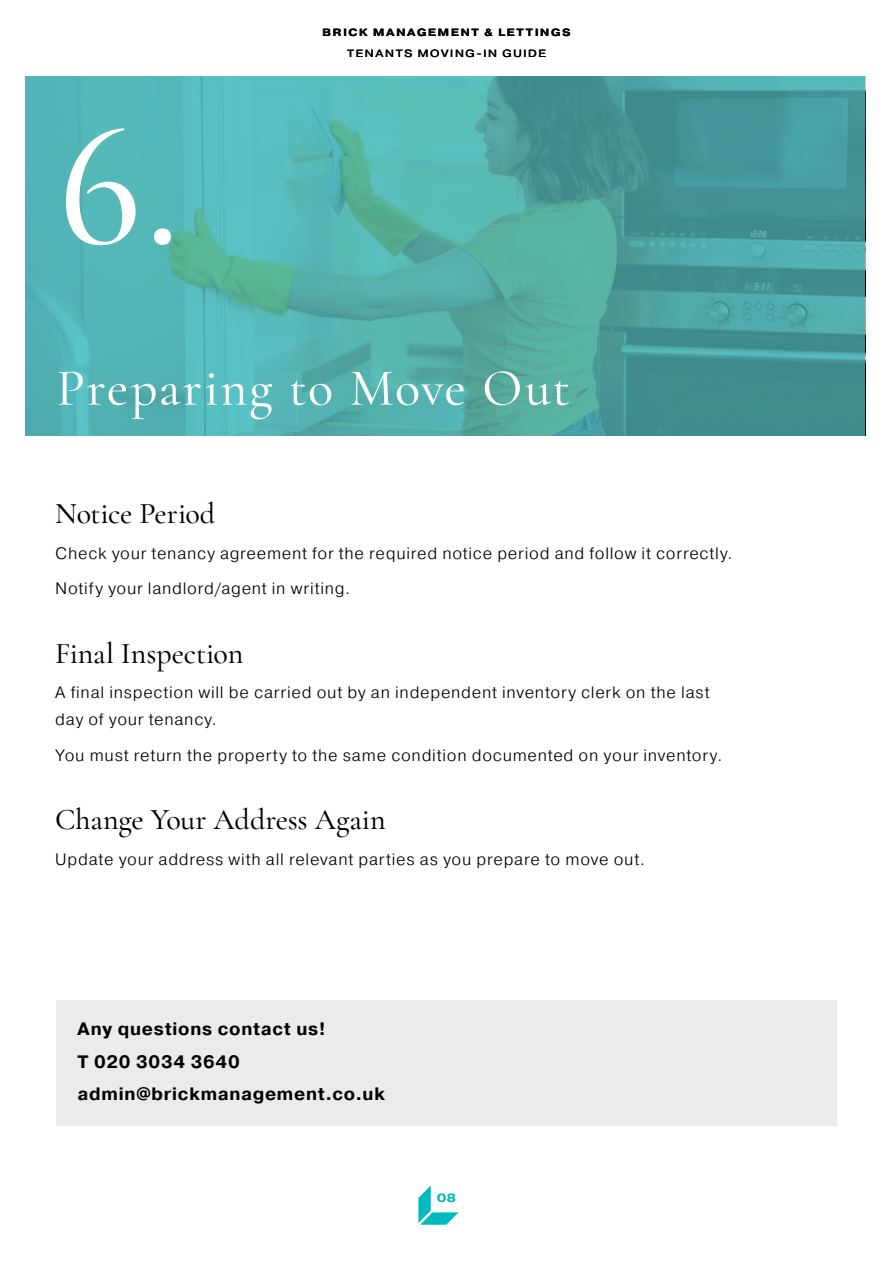
<style>
.page{position:relative;width:893px;height:1263px;background:#fff}
.page>*{position:absolute;margin:0;border:0;box-sizing:border-box;transform-origin:0 0}
.t1{font:500 180px "Cormorant Garamond";color:#fff}
.t2{font:500 52.5px "Cormorant Garamond";letter-spacing:.025em;color:#fff}
.t3{font:500 30px "Cormorant Garamond";letter-spacing:-.005em;color:#000}
.t4{font:700 18px/32.5px "Pragmatica";letter-spacing:.04em;color:#000}
.t5{font:300 16.5px/35.5px "Pragmatica";letter-spacing:.045em;color:#000}
.t6{font:700 12px "Pragmatica Ext";color:#00babe}
.t7{font:700 10.5px "Pragmatica Ext";letter-spacing:.17em;color:#000}
.t8{font:10.5px "Pragmatica Ext";letter-spacing:.16em;color:#000}
</style>
<div class="page">
<svg style="left:26px;top:77px;width:839px;height:359px;background:#4faaa7"></svg>
<svg style="left:418px;top:1185px;width:41px;height:40px"></svg>
<div style="left:56px;top:1000px;width:781px;height:125px;background:#ebebec"></div>
<h1 class="t1" style="left:55px;top:76px;width:127px">6.</h1>
<p class="t7" style="left:323px;top:25px;width:249px">BRICK MANAGEMENT &amp; LETTINGS</p>
<p class="t8" style="left:347px;top:47px;width:200px">TENANTS MOVING-IN GUIDE</p>
<h2 class="t2" style="left:56px;top:356px;width:515px">Preparing to Move Out</h2>
<h3 class="t3" style="left:55px;top:495px;width:161px">Notice Period</h3>
<p class="t5" style="left:55px;top:535px;width:679px">Check your tenancy agreement for the required notice period and follow it correctly.<br>Notify your landlord/agent in writing.</p>
<h3 class="t3" style="left:55px;top:635px;width:190px">Final Inspection</h3>
<p class="t5" style="left:55px;top:679px;width:656px;line-height:27px">A final inspection will be carried out by an independent inventory clerk on the last day of your tenancy.</p>
<p class="t5" style="left:55px;top:737px;width:668px">You must return the property to the same condition documented on your inventory.</p>
<h3 class="t3" style="left:55px;top:801px;width:332px">Change Your Address Again</h3>
<p class="t5" style="left:55px;top:841px;width:591px">Update your address with all relevant parties as you prepare to move out.</p>
<p class="t4" style="left:78px;top:1013px;width:309px">Any questions contact us!<br>T 020 3034 3640 admin@brickmanagement.co.uk</p>
<p class="t6" style="left:437px;top:1189px;width:20px">08</p>
</div>
